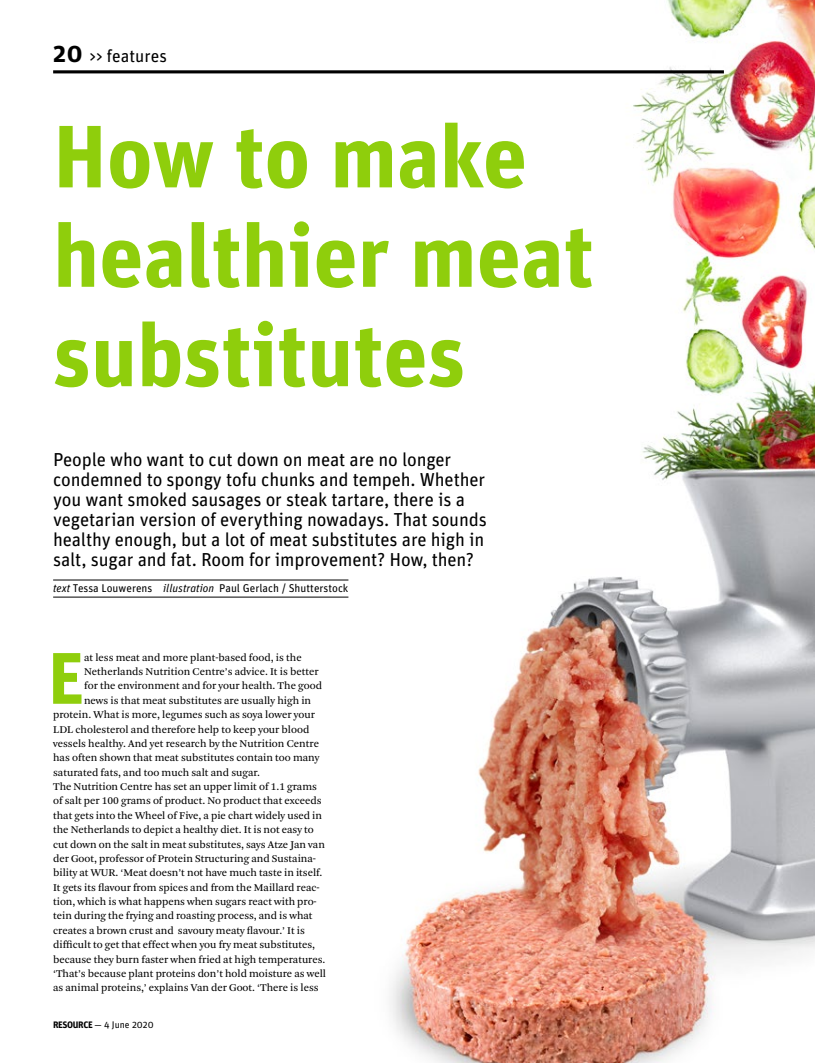
<style>
.page{position:relative;width:815px;height:1063px;background:#fff}
.page>*{position:absolute;margin:0;border:0;box-sizing:border-box;transform-origin:0 0}
.t1{font:700 88.38px/99.4px "Unit OT";color:#8fce0c}
.t2{font:700 72.88px "Unit OT";color:#8fce0c}
.t3{font:18.75px/20px "Unit OT";letter-spacing:-.01em;color:#000}
.t4{font:17.5px "Unit OT";color:#000}
.t5{font:11.25px "Unit OT";color:#000}
.t6{font:10.88px "Arnhem Blond";letter-spacing:-.005em;color:#000}
.t7{font:9.62px "Unit OT";color:#000}
.s1{font-weight:700;font-size:25px}
.s2{font-style:italic}
.s3{font-weight:700;font-size:9.38px}
.s4{font-size:9.38px}
</style>
<div class="page">
<img style="left:206px;top:0;width:609px;height:1063px">
<hr style="left:53px;top:70px;width:671px;height:3px;background:#000">
<hr style="left:53px;top:597px;width:295px;height:1px;background:#000">
<hr style="left:53px;top:580px;width:295px;height:1px;background:#000">
<h3 class="t4" style="left:53px;top:46px;width:115px"><span class="s1">20</span> &gt;&gt; features</h3>
<h1 class="t1" style="left:53px;top:107px;width:542px">How to make healthier meat substitutes</h1>
<p class="t3" style="left:53px;top:450px;width:435px">People who want to cut down on meat are no longer condemned to spongy tofu chunks and tempeh. Whether you want smoked sausages or steak tartare, there is a vegetarian version of everything nowadays. That sounds healthy enough, but a lot of meat substitutes are high in salt, sugar and fat. Room for improvement? How, then?</p>
<p class="t5" style="left:53px;top:582px;width:297px"><span class="s2">text</span> Tessa Louwerens <span class="s2">illustration</span> Paul Gerlach / Shutterstock</p>
<h2 class="t2" style="left:48px;top:634px;width:38px">E</h2>
<p class="t6" style="left:84px;top:651px;width:219px">at less meat and more plant-based food, is the</p>
<p class="t6" style="left:84px;top:666px;width:236px">Netherlands Nutrition Centre’s advice. It is better</p>
<p class="t6" style="left:84px;top:680px;width:240px">for the environment and for your health. The good</p>
<p class="t6" style="left:84px;top:694px;width:229px">news is that meat substitutes are usually high in</p>
<p class="t6" style="left:53px;top:709px;width:263px">protein. What is more, legumes such as soya lower your</p>
<p class="t6" style="left:53px;top:723px;width:258px">LDL cholesterol and therefore help to keep your blood</p>
<p class="t6" style="left:53px;top:737px;width:267px">vessels healthy. And yet research by the Nutrition Centre</p>
<p class="t6" style="left:53px;top:752px;width:268px">has often shown that meat substitutes contain too many</p>
<p class="t6" style="left:53px;top:766px;width:209px">saturated fats, and too much salt and sugar.</p>
<p class="t6" style="left:53px;top:781px;width:265px">The Nutrition Centre has set an upper limit of 1.1 grams</p>
<p class="t6" style="left:53px;top:795px;width:270px">of salt per 100 grams of product. No product that exceeds</p>
<p class="t6" style="left:53px;top:809px;width:270px">that gets into the Wheel of Five, a pie chart widely used in</p>
<p class="t6" style="left:53px;top:824px;width:262px">the Netherlands to depict a healthy diet. It is not easy to</p>
<p class="t6" style="left:53px;top:838px;width:273px">cut down on the salt in meat substitutes, says Atze Jan van</p>
<p class="t6" style="left:53px;top:852px;width:264px">der Goot, professor of Protein Structuring and Sustaina-</p>
<p class="t6" style="left:53px;top:867px;width:271px">bility at WUR. ‘Meat doesn’t not have much taste in itself.</p>
<p class="t6" style="left:53px;top:881px;width:268px">It gets its flavour from spices and from the Maillard reac-</p>
<p class="t6" style="left:53px;top:896px;width:265px">tion, which is what happens when sugars react with pro-</p>
<p class="t6" style="left:53px;top:910px;width:261px">tein during the frying and roasting process, and is what</p>
<p class="t6" style="left:53px;top:924px;width:253px">creates a brown crust and savoury meaty flavour.’ It is</p>
<p class="t6" style="left:53px;top:939px;width:263px">difficult to get that effect when you fry meat substitutes,</p>
<p class="t6" style="left:53px;top:953px;width:274px">because they burn faster when fried at high temperatures.</p>
<p class="t6" style="left:53px;top:967px;width:274px">‘That’s because plant proteins don’t hold moisture as well</p>
<p class="t6" style="left:53px;top:982px;width:267px">as animal proteins,’ explains Van der Goot. ‘There is less</p>
<p class="t7" style="left:53px;top:1019px;width:102px"><span class="s3">RESOURCE</span> <span class="s4">—</span> 4 June 2020</p>
</div>
